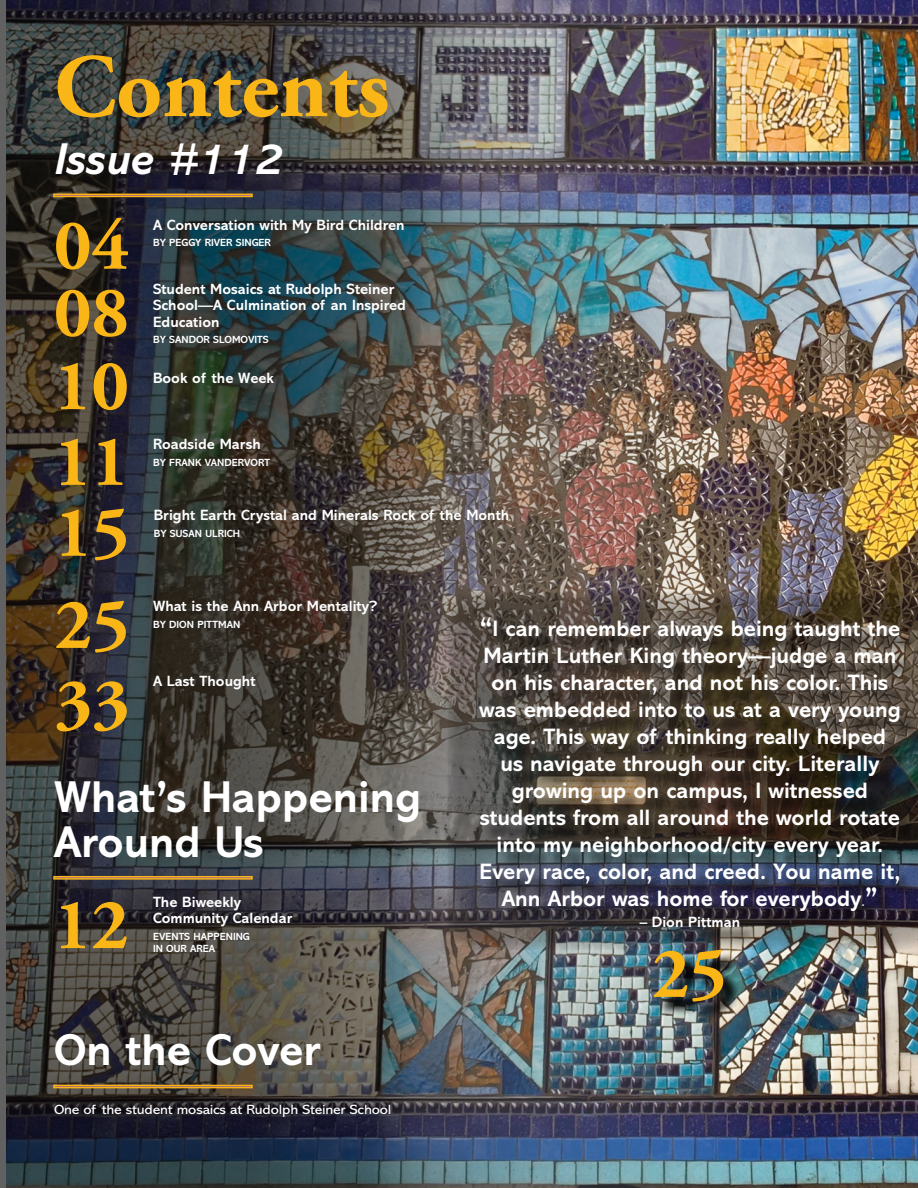
<style>
.page{position:relative;width:918px;height:1188px;background:#fff}
.page>*{position:absolute;margin:0;border:0;box-sizing:border-box;transform-origin:0 0}
.t1{font:700 90px "Adobe Garamond Pro";color:#fab517}
.t2{font:700 72px "Adobe Garamond Pro";color:#fab517}
.t3{font:700 45px/45px "Abadi MT Pro";color:#fff}
.t4{font:italic 700 45px "Abadi MT Pro";color:#fff}
.t5{font:700 22.5px/27px "Abadi MT Pro";color:#fff;text-align:center}
.t6{font:700 15px/16.5px "Abadi MT Pro";color:#fff}
.t7{font:13.5px "Abadi MT Pro";letter-spacing:-.01em;color:#fff;scale:1.1 1}
.t8{font:700 10.5px "Abadi MT Pro";color:#fff}
.s1{font-size:27px}
.s2{font-weight:400;font-size:15px}
</style>
<div class="page">
<img style="left:0;top:0;width:918px;height:1188px">
<div style="left:53px;top:1085px;width:200px;height:3px;background:#8952a1;border:2px solid #fcb415"></div>
<svg style="left:53px;top:876px;width:200px;height:4px"></svg>
<div style="left:53px;top:194px;width:200px;height:3px;background:#8952a1;border:2px solid #fcb415"></div>
<svg style="left:447px;top:592px;width:471px;height:358px;background:#5c5550"></svg>
<div style="left:482px;top:620px;width:436px;height:399px;background:#000;opacity:.75"></div>
<div style="left:657px;top:952px;width:85px;height:67px;background:#000;opacity:.75"></div>
<h1 class="t1" style="left:54px;top:35px;width:337px">Contents</h1>
<h3 class="t4" style="left:54px;top:134px;width:231px">Issue #112</h3>
<h2 class="t2" style="left:54px;top:204px;width:76px">04</h2>
<p class="t6" style="left:153px;top:217px;width:253px">A Conversation with My Bird Children</p>
<p class="t8" style="left:153px;top:237px;width:119px">BY PEGGY RIVER SINGER</p>
<h2 class="t2" style="left:54px;top:271px;width:76px">08</h2>
<p class="t6" style="left:153px;top:281px;width:255px">Student Mosaics at Rudolph Steiner<br>School—A Culmination of an Inspired<br>Education</p>
<p class="t8" style="left:153px;top:334px;width:117px">BY SANDOR SLOMOVITS</p>
<h2 class="t2" style="left:54px;top:344px;width:76px">10</h2>
<p class="t6" style="left:153px;top:370px;width:123px">Book of the Week</p>
<h2 class="t2" style="left:54px;top:420px;width:76px">11</h2>
<p class="t6" style="left:153px;top:436px;width:110px">Roadside Marsh</p>
<p class="t8" style="left:153px;top:456px;width:119px">BY FRANK VANDERVORT</p>
<h2 class="t2" style="left:55px;top:491px;width:76px">15</h2>
<p class="t6" style="left:154px;top:507px;width:357px">Bright Earth Crystal and Minerals Rock of the Month</p>
<p class="t8" style="left:154px;top:527px;width:88px">BY SUSAN ULRICH</p>
<h2 class="t2" style="left:55px;top:583px;width:76px">25</h2>
<p class="t6" style="left:153px;top:598px;width:226px">What is the Ann Arbor Mentality?</p>
<p class="t8" style="left:153px;top:618px;width:89px">BY DION PITTMAN</p>
<h2 class="t2" style="left:55px;top:663px;width:76px">33</h2>
<p class="t6" style="left:153px;top:672px;width:104px">A Last Thought</p>
<h3 class="t3" style="left:54px;top:774px;width:369px">What’s Happening<br>Around Us</h3>
<p class="t6" style="left:153px;top:893px;width:141px">The Biweekly<br>Community Calendar</p>
<p class="t8" style="left:153px;top:930px;width:98px">EVENTS HAPPENING</p>
<h2 class="t2" style="left:54px;top:883px;width:76px">12</h2>
<p class="t8" style="left:153px;top:942px;width:64px">IN OUR AREA</p>
<h3 class="t3" style="left:54px;top:1028px;width:268px">On the Cover</h3>
<p class="t7" style="left:54px;top:1102px;width:308px">One of the student mosaics at Rudolph Steiner School</p>
<p class="t5" style="left:479px;top:616px;width:423px"><span class="s1">“</span>I can remember always being taught the Martin Luther King theory—judge a man on his character, and not his color. This was embedded into to us at a very young age. This way of thinking really helped<br>us navigate through our city. Literally growing up on campus, I witnessed students from all around the world rotate into my neighborhood/city every year.<br>Every race, color, and creed. You name it, Ann Arbor was home for everybody<span class="s2">.</span><span class="s1">”</span></p>
<p class="t6" style="left:640px;top:914px;width:102px">– Dion Pittman</p>
<h2 class="t2" style="left:652px;top:932px;width:76px">25</h2>
</div>
